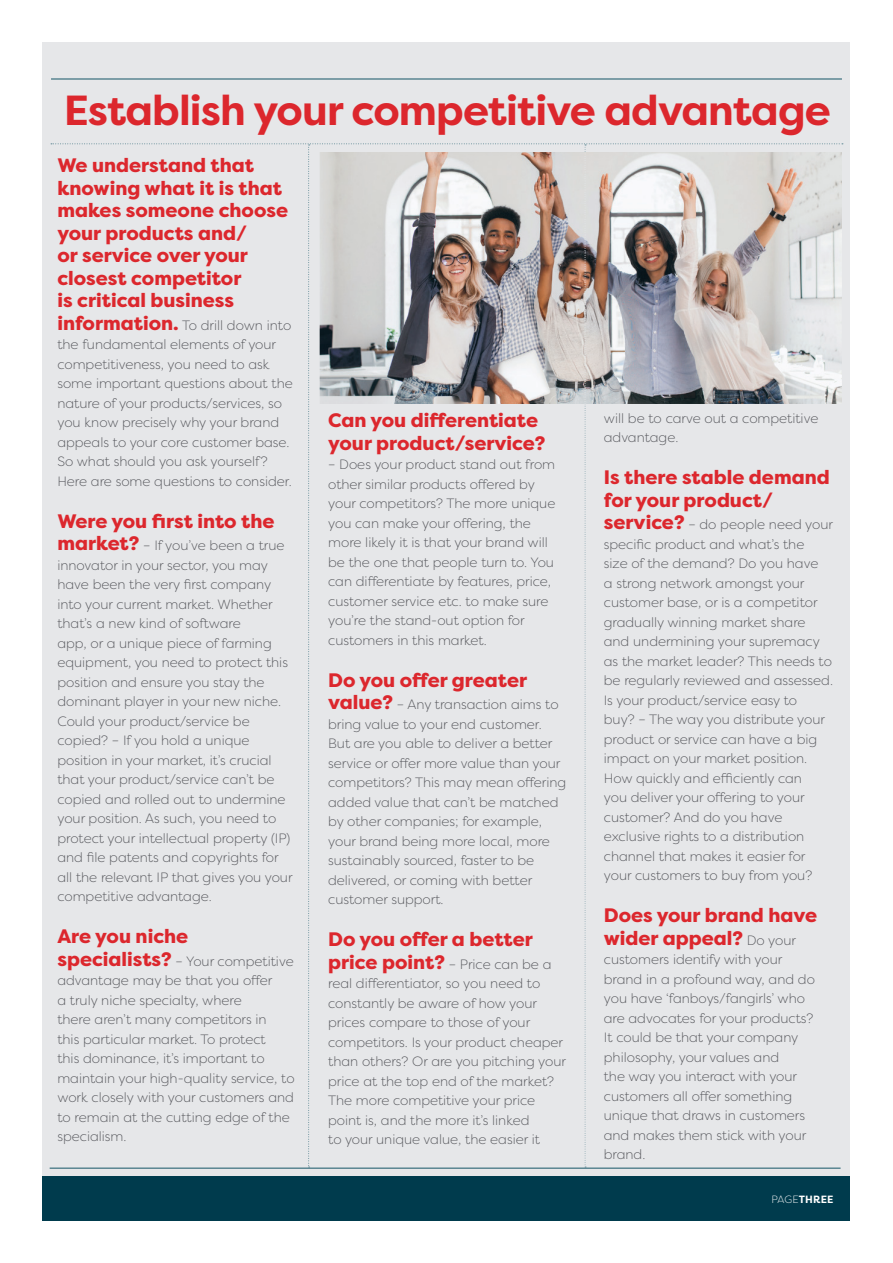
<style>
.page{position:relative;width:893px;height:1263px;background:#fff}
.page>*{position:absolute;margin:0;border:0;box-sizing:border-box;transform-origin:0 0}
.t1{font:700 42px "Filson Pro";letter-spacing:-.02em;color:#dc272d}
.t2{font:800 19.5px/22.5px "Filson Pro";color:#dc272d}
.t3{font:300 13.5px/19.5px "Filson Pro";color:#54555a}
.t4{font:700 10.5px "Filson Pro";letter-spacing:.02em;color:#fff}
.s1{font-weight:800;font-size:19.5px;color:#dc272d}
.s2{font-weight:300;font-size:13.5px;color:#54555a}
.s3{font-weight:300}
</style>
<div class="page">
<div style="left:43px;top:43px;width:807px;height:1177px;background:#e6e7e9"></div>
<hr style="left:51px;top:78px;width:791px;height:2px;background:#5b8692">
<div style="left:43px;top:1176px;width:807px;height:44px;background:#003b4d"></div>
<hr style="left:50px;top:1167px;width:791px;height:2px;background:#5b8692">
<img style="left:320px;top:152px;width:522px;height:252px">
<img style="left:585px;top:152px;width:1px;height:56px">
<h1 class="t1" style="left:64px;top:84px;width:769px">Establish your competitive advantage</h1>
<h2 class="t2" style="left:57px;top:154px;width:232px">We understand that knowing what it is that makes someone choose your products and/<br>or service over your closest competitor<br>is critical business</h2>
<p class="t3" style="left:57px;top:315px;width:237px"><span class="s1">information.</span> To drill down into the fundamental elements of your competitiveness, you need to ask some important questions about the nature of your products/services, so you know precisely why your brand appeals to your core customer base.<br>So what should you ask yourself?<br>Here are some questions to consider.</p>
<h2 class="t2" style="left:57px;top:510px;width:219px">Were you first into the</h2>
<p class="t3" style="left:57px;top:535px;width:237px"><span class="s1">market?</span> – If you’ve been a true innovator in your sector, you may have been the very first company into your current market. Whether that’s a new kind of software<br>app, or a unique piece of farming equipment, you need to protect this position and ensure you stay the dominant player in your new niche.<br>Could your product/service be copied? – If you hold a unique position in your market, it’s crucial that your product/service can’t be copied and rolled out to undermine your position. As such, you need to protect your intellectual property (IP) and file patents and copyrights for all the relevant IP that gives you your competitive advantage.</p>
<h2 class="t2" style="left:57px;top:925px;width:132px">Are you niche</h2>
<p class="t3" style="left:57px;top:951px;width:239px"><span class="s1">specialists?</span> – Your competitive advantage may be that you offer<br>a truly niche specialty, where<br>there aren’t many competitors in<br>this particular market. To protect<br>this dominance, it’s important to maintain your high-quality service, to work closely with your customers and to remain at the cutting edge of the specialism.</p>
<p class="t3" style="left:604px;top:408px;width:216px">will be to carve out a competitive advantage.</p>
<h2 class="t2" style="left:604px;top:466px;width:227px">Is there stable demand for your product/</h2>
<p class="t3" style="left:604px;top:514px;width:231px"><span class="s1">service?</span> – do people need your specific product and what’s the<br>size of the demand? Do you have<br>a strong network amongst your customer base, or is a competitor gradually winning market share and undermining your supremacy as the market leader? This needs to be regularly reviewed and assessed.<br>Is your product/service easy to<br>buy? – The way you distribute your product or service can have a big impact on your market position.<br>How quickly and efficiently can<br>you deliver your offering to your customer? And do you have exclusive rights to a distribution channel that makes it easier for your customers to buy from you?</p>
<h2 class="t2" style="left:604px;top:904px;width:215px">Does your brand have wider appeal? <span class="s2">Do your</span></h2>
<p class="t3" style="left:604px;top:949px;width:213px">customers identify with your brand in a profound way, and do you have ‘fanboys/fangirls’ who are advocates for your products?<br>It could be that your company philosophy, your values and<br>the way you interact with your customers all offer something unique that draws in customers and makes them stick with your brand.</p>
<p class="t4" style="left:771px;top:1192px;width:64px"><span class="s3">PAGE</span>THREE</p>
<h2 class="t2" style="left:328px;top:410px;width:219px">Can you differentiate your product/service?</h2>
<p class="t3" style="left:328px;top:455px;width:229px">– Does your product stand out from other similar products offered by your competitors? The more unique you can make your offering, the more likely it is that your brand will be the one that people turn to. You can differentiate by features, price, customer service etc. to make sure you’re the stand-out option for customers in this market.</p>
<h2 class="t2" style="left:328px;top:669px;width:201px">Do you offer greater</h2>
<p class="t3" style="left:328px;top:695px;width:240px"><span class="s1">value?</span> – Any transaction aims to bring value to your end customer.<br>But are you able to deliver a better service or offer more value than your competitors? This may mean offering added value that can’t be matched by other companies; for example, your brand being more local, more sustainably sourced, faster to be delivered, or coming with better customer support.</p>
<h2 class="t2" style="left:328px;top:929px;width:206px">Do you offer a better</h2>
<p class="t3" style="left:328px;top:954px;width:239px"><span class="s1">price point?</span> – Price can be a real differentiator, so you need to constantly be aware of how your prices compare to those of your competitors. Is your product cheaper than others? Or are you pitching your price at the top end of the market?<br>The more competitive your price point is, and the more it’s linked<br>to your unique value, the easier it</p>
</div>
